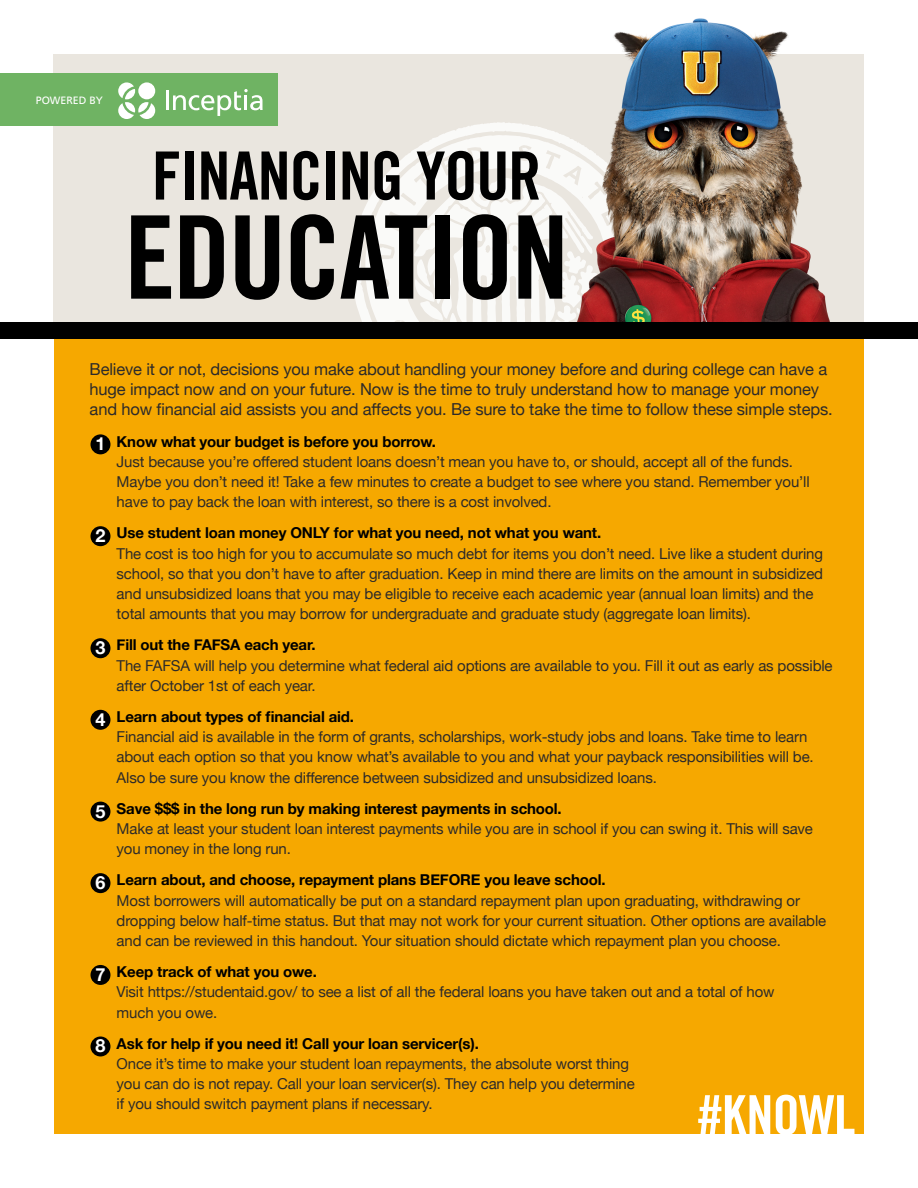
<style>
.page{position:relative;width:918px;height:1188px;background:#fff}
.page>*{position:absolute;margin:0;border:0;box-sizing:border-box;transform-origin:0 0}
.t1{font:115.35px "Trade Gothic LT Std Bd Cn 20";letter-spacing:-.02em;color:#000}
.t2{font:66.6px "Trade Gothic LT Std Bd Cn 20";letter-spacing:-.02em;color:#000}
.t3{font:700 18px "Helvetica Neue";color:#fff}
.t4{font:16.5px/20.2px "Helvetica Neue";letter-spacing:-.01em;color:#2c2a2a}
.t5{font:15px/20.2px "Helvetica Neue";letter-spacing:-.01em;color:#2c2a2a}
.t6{font:700 15px "Helvetica Neue";letter-spacing:-.01em;color:#000}
.t7{font:10.65px "Frutiger";color:#fff}
.s1{font-weight:700;color:#000}
</style>
<div class="page">
<div style="left:54px;top:335px;width:810px;height:799px;background:#f6a800"></div>
<div style="left:53px;top:54px;width:810px;height:276px;background:#eae6df"></div>
<svg style="left:351px;top:122px;width:175px;height:201px;fill:#fafaf8"></svg>
<img style="left:526px;top:18px;width:364px;height:305px">
<div style="left:91px;top:434px;width:19px;height:20px;background:#000;border-radius:50%"></div>
<div style="left:91px;top:526px;width:19px;height:20px;background:#000;border-radius:50%"></div>
<div style="left:91px;top:638px;width:19px;height:20px;background:#000;border-radius:50%"></div>
<div style="left:91px;top:710px;width:19px;height:20px;background:#000;border-radius:50%"></div>
<div style="left:91px;top:802px;width:19px;height:20px;background:#000;border-radius:50%"></div>
<div style="left:91px;top:873px;width:19px;height:20px;background:#000;border-radius:50%"></div>
<div style="left:91px;top:965px;width:19px;height:20px;background:#000;border-radius:50%"></div>
<div style="left:91px;top:1037px;width:19px;height:19px;background:#000;border-radius:50%"></div>
<div style="left:0;top:73px;width:278px;height:53px;background:#6fb363"></div>
<div style="left:0;top:323px;width:918px;height:16px;background:#000"></div>
<hr style="left:166px;top:90px;width:3px;height:20px;background:#fff">
<svg style="left:118px;top:82px;width:37px;height:37px"></svg>
<div style="left:138px;top:82px;width:17px;height:17px;background:#fff;border-radius:50%"></div>
<svg style="left:173px;top:89px;width:90px;height:27px"></svg>
<svg style="left:698px;top:1095px;width:156px;height:39px"></svg>
<p class="t7" style="left:36px;top:95px;width:69px">POWERED BY</p>
<p class="t2" style="left:152px;top:135px;width:391px">FINANCING YOUR</p>
<p class="t1" style="left:124px;top:187px;width:446px">EDUCATION</p>
<p class="t4" style="left:90px;top:360px;width:745px">Believe it or not, decisions you make about handling your money before and during college can have a huge impact now and on your future. Now is the time to truly understand how to manage your money and how financial aid assists you and affects you. Be sure to take the time to follow these simple steps.</p>
<p class="t3" style="left:95px;top:430px;width:12px">1</p>
<p class="t6" style="left:117px;top:429px;width:321px">Know what your budget is before you borrow.</p>
<p class="t5" style="left:117px;top:452px;width:695px">Just because you’re offered student loans doesn’t mean you have to, or should, accept all of the funds.<br>Maybe you don’t need it! Take a few minutes to create a budget to see where you stand. Remember you’ll have to pay back the loan with interest, so there is a cost involved.</p>
<p class="t3" style="left:95px;top:522px;width:12px">2</p>
<p class="t6" style="left:117px;top:521px;width:486px">Use student loan money ONLY for what you need, not what you want.</p>
<p class="t5" style="left:117px;top:544px;width:708px">The cost is too high for you to accumulate so much debt for items you don’t need. Live like a student during school, so that you don’t have to after graduation. Keep in mind there are limits on the amount in subsidized and unsubsidized loans that you may be eligible to receive each academic year (annual loan limits) and the total amounts that you may borrow for undergraduate and graduate study (aggregate loan limits).</p>
<p class="t3" style="left:95px;top:634px;width:12px">3</p>
<p class="t6" style="left:117px;top:633px;width:200px">Fill out the FAFSA each year.</p>
<p class="t5" style="left:117px;top:656px;width:718px">The FAFSA will help you determine what federal aid options are available to you. Fill it out as early as possible after October 1st of each year.</p>
<p class="t3" style="left:95px;top:705px;width:12px">4</p>
<p class="t6" style="left:117px;top:705px;width:239px">Learn about types of financial aid.</p>
<p class="t5" style="left:117px;top:728px;width:699px">Financial aid is available in the form of grants, scholarships, work-study jobs and loans. Take time to learn about each option so that you know what’s available to you and what your payback responsibilities will be.<br>Also be sure you know the difference between subsidized and unsubsidized loans.</p>
<p class="t3" style="left:95px;top:797px;width:12px">5</p>
<p class="t6" style="left:117px;top:797px;width:447px">Save $$$ in the long run by making interest payments in school.</p>
<p class="t5" style="left:117px;top:819px;width:698px">Make at least your student loan interest payments while you are in school if you can swing it. This will save you money in the long run.</p>
<p class="t3" style="left:95px;top:869px;width:12px">6</p>
<p class="t6" style="left:117px;top:868px;width:491px">Learn about, and choose, repayment plans BEFORE you leave school.</p>
<p class="t5" style="left:117px;top:891px;width:711px">Most borrowers will automatically be put on a standard repayment plan upon graduating, withdrawing or dropping below half-time status. But that may not work for your current situation. Other options are available and can be reviewed in this handout. Your situation should dictate which repayment plan you choose.</p>
<p class="t3" style="left:95px;top:960px;width:12px">7</p>
<p class="t6" style="left:117px;top:960px;width:202px">Keep track of what you owe.</p>
<p class="t5" style="left:117px;top:983px;width:659px">Visit https://studentaid.gov/ to see a list of all the federal loans you have taken out and a total of how much you owe.</p>
<p class="t3" style="left:95px;top:1032px;width:12px">8</p>
<p class="t5" style="left:117px;top:1034px;width:520px"><span class="s1">Ask for help if you need it! Call your loan servicer(s).<br></span>Once it’s time to make your student loan repayments, the absolute worst thing you can do is not repay. Call your loan servicer(s). They can help you determine if you should switch payment plans if necessary.</p>
</div>
